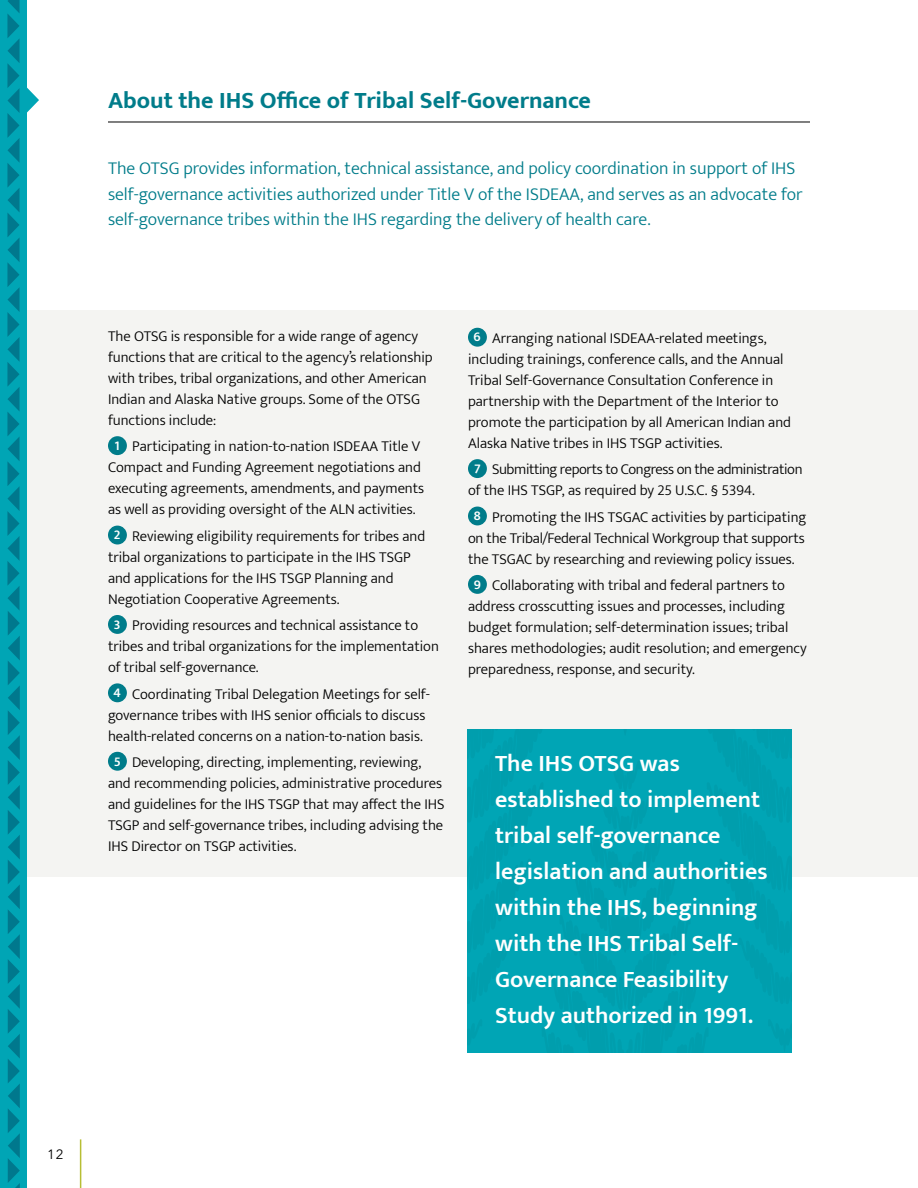
<style>
.page{position:relative;width:918px;height:1188px;background:#fff}
.page>*{position:absolute;margin:0;border:0;box-sizing:border-box;transform-origin:0 0}
.t1{font:600 24px/36px "Mukta";color:#fff}
.t2{font:700 24px "Mukta";color:#007c8a}
.t3{font:300 18px/25.5px "Mukta";color:#007c8a}
.t4{font:300 15px/21px "Mukta";color:#000}
.t5{font:300 15px/21px "Mukta";letter-spacing:-.025em;color:#000}
.t6{font:13.5px "Avenir Next";color:#000}
.s1{font-weight:600;font-size:13.5px;color:#fff}
</style>
<div class="page">
<div style="left:0;top:310px;width:918px;height:567px;background:#f4f4f2"></div>
<div style="left:0;top:0;width:27px;height:1188px;background:#00a5b5"></div>
<svg style="left:7px;top:0;width:13px;height:1188px"></svg>
<div style="left:467px;top:729px;width:324px;height:324px;background:#00a5b5"></div>
<hr style="left:108px;top:122px;width:702px;height:1px;background:#000">
<hr style="left:80px;top:1139px;width:1px;height:49px;background:#b7be34">
<svg style="left:27px;top:88px;width:12px;height:24px"></svg>
<div style="left:108px;top:436px;width:19px;height:19px;background:#007c8a;border-radius:50%"></div>
<div style="left:108px;top:526px;width:19px;height:18px;background:#007c8a;border-radius:50%"></div>
<div style="left:108px;top:615px;width:19px;height:19px;background:#007c8a;border-radius:50%"></div>
<div style="left:108px;top:683px;width:19px;height:19px;background:#007c8a;border-radius:50%"></div>
<div style="left:108px;top:752px;width:19px;height:19px;background:#007c8a;border-radius:50%"></div>
<div style="left:468px;top:328px;width:19px;height:19px;background:#007c8a;border-radius:50%"></div>
<div style="left:468px;top:459px;width:19px;height:19px;background:#007c8a;border-radius:50%"></div>
<div style="left:468px;top:507px;width:19px;height:18px;background:#007c8a;border-radius:50%"></div>
<div style="left:468px;top:575px;width:19px;height:19px;background:#007c8a;border-radius:50%"></div>
<h2 class="t2" style="left:108px;top:86px;width:484px">About the IHS Office of Tribal Self-Governance</h2>
<p class="t3" style="left:108px;top:155px;width:696px">The OTSG provides information, technical assistance, and policy coordination in support of IHS self-governance activities authorized under Title V of the ISDEAA, and serves as an advocate for self-governance tribes within the IHS regarding the delivery of health care.</p>
<p class="t4" style="left:108px;top:325px;width:326px">The OTSG is responsible for a wide range of agency functions that are critical to the agency’s relationship with tribes, tribal organizations, and other American Indian and Alaska Native groups. Some of the OTSG functions include:</p>
<p class="t4" style="left:108px;top:436px;width:318px;text-align:center"><span class="s1">1</span> Participating in nation-to-nation ISDEAA Title V Compact and Funding Agreement negotiations and executing agreements, amendments, and payments as well as providing oversight of the ALN activities.</p>
<p class="t4" style="left:108px;top:525px;width:319px;text-indent:6px"><span class="s1">2</span> Reviewing eligibility requirements for tribes and tribal organizations to participate in the IHS TSGP and applications for the IHS TSGP Planning and Negotiation Cooperative Agreements.</p>
<p class="t4" style="left:108px;top:614px;width:332px;text-indent:6px"><span class="s1">3</span> Providing resources and technical assistance to tribes and tribal organizations for the implementation of tribal self-governance.</p>
<p class="t4" style="left:114px;top:683px;width:318px"><span class="s1">4</span> Coordinating Tribal Delegation Meetings for self-</p>
<p class="t4" style="left:108px;top:704px;width:319px">governance tribes with IHS senior officials to discuss</p>
<p class="t4" style="left:108px;top:725px;width:316px">health-related concerns on a nation-to-nation basis.</p>
<p class="t4" style="left:108px;top:751px;width:336px;text-indent:6px"><span class="s1">5</span> Developing, directing, implementing, reviewing, and recommending policies, administrative procedures</p>
<p class="t4" style="left:108px;top:793px;width:338px">and guidelines for the IHS TSGP that may affect the IHS</p>
<p class="t4" style="left:108px;top:814px;width:337px">TSGP and self-governance tribes, including advising the<br>IHS Director on TSGP activities.</p>
<p class="t4" style="left:468px;top:327px;width:325px;text-indent:6px"><span class="s1">6</span> Arranging national ISDEAA-related meetings, including trainings, conference calls, and the Annual Tribal Self-Governance Consultation Conference in partnership with the Department of the Interior to promote the participation by all American Indian and Alaska Native tribes in IHS TSGP activities.</p>
<p class="t5" style="left:468px;top:459px;width:336px;text-indent:6px"><span class="s1">7</span> Submitting reports to Congress on the administration of the IHS TSGP, as required by 25 U.S.C. § 5394.</p>
<p class="t4" style="left:468px;top:506px;width:340px;text-align:justify;text-indent:6px"><span class="s1">8</span> Promoting the IHS TSGAC activities by participating on the Tribal/Federal Technical Workgroup that supports the TSGAC by researching and reviewing policy issues.</p>
<p class="t4" style="left:468px;top:574px;width:340px;text-indent:6px"><span class="s1">9</span> Collaborating with tribal and federal partners to address crosscutting issues and processes, including budget formulation; self-determination issues; tribal shares methodologies; audit resolution; and emergency preparedness, response, and security.</p>
<h2 class="t1" style="left:495px;top:745px;width:274px">The IHS OTSG was established to implement tribal self-governance legislation and authorities within the IHS, beginning with the IHS Tribal Self-<br>Governance Feasibility<br>Study authorized in 1991.</h2>
<p class="t6" style="left:47px;top:1143px;width:18px">12</p>
</div>
